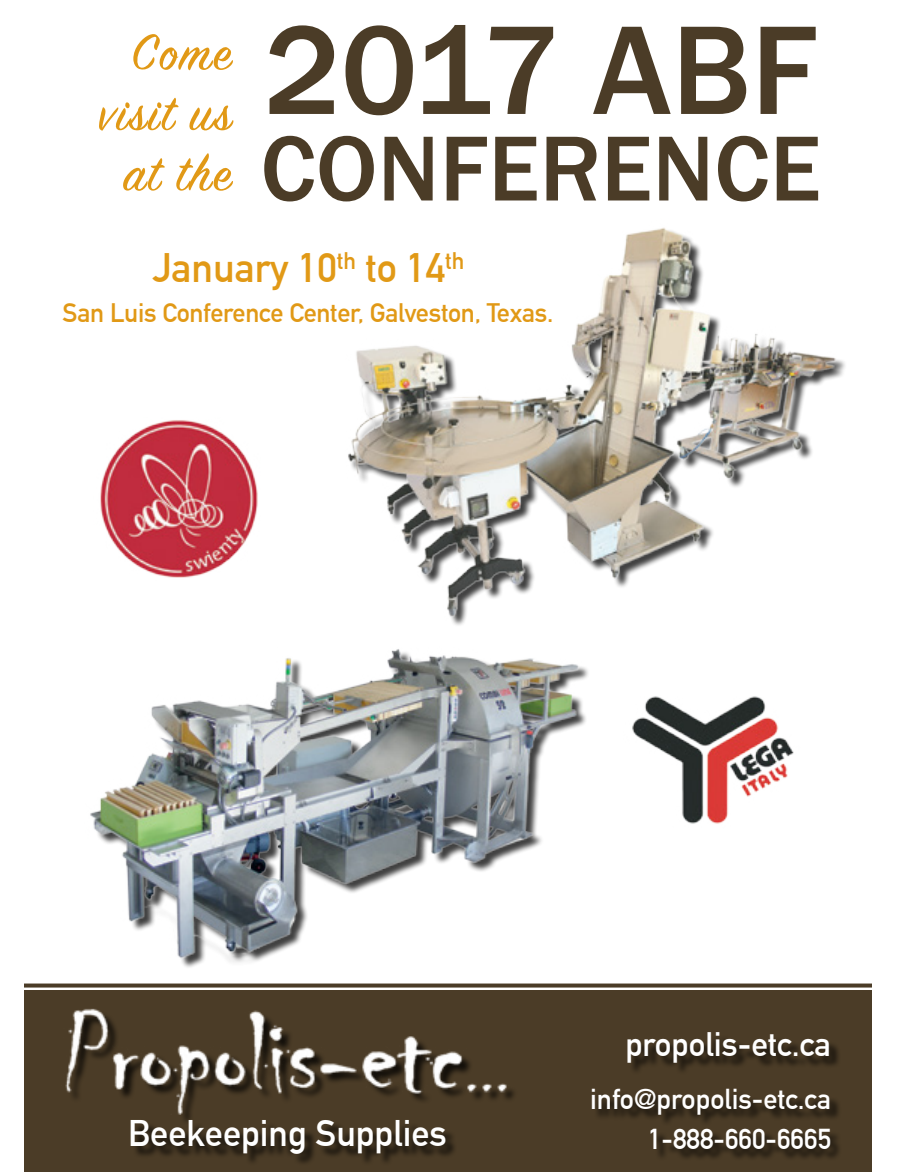
<style>
.page{position:relative;width:905px;height:1175px;background:#fff}
.page>*{position:absolute;margin:0;border:0;box-sizing:border-box;transform-origin:0 0}
.t1{font:500 130.8px "Franklin Gothic";color:#4b3c27}
.t2{font:500 95.55px "Franklin Gothic";color:#4b3c27}
.t3{font:55.35px/60.3px "Sign Painter House Script";letter-spacing:.04em;color:#e19916;text-align:center}
.t4{font:700 40.2px "DIN Alternate";color:#e19916}
.t5{font:700 36.15px "DIN Alternate";color:#fff}
.t6{font:700 33.15px "DIN Alternate";color:#fff}
.t7{font:700 28.2px/40.2px "DIN Alternate";color:#fff;text-align:right}
.t8{font:700 26.1px "DIN Alternate";letter-spacing:-.01em;color:#e19916}
</style>
<div class="page">
<div style="left:24px;top:990px;width:847px;height:182px;background:#4b3c27"></div>
<svg style="left:24px;top:983px;width:847px;height:4px;background:#625543"></svg>
<img style="left:348px;top:227px;width:497px;height:371px">
<img style="left:90px;top:598px;width:498px;height:370px">
<img style="left:65px;top:1008px;width:448px;height:106px">
<img style="left:100px;top:420px;width:158px;height:158px">
<div style="left:132px;top:1121px;width:326px;height:45px;background:#000;opacity:.75"></div>
<div style="left:593px;top:1034px;width:249px;height:127px;background:#000;opacity:.75"></div>
<img style="left:632px;top:696px;width:162px;height:128px">
<h3 class="t3" style="left:98px;top:27px;width:134px">Come visit us at the</h3>
<h1 class="t1" style="left:264px;top:-11px;width:555px">2017 ABF</h1>
<h2 class="t2" style="left:260px;top:109px;width:562px">CONFERENCE</h2>
<h3 class="t4" style="left:152px;top:237px;width:313px">January 10<sup>th</sup> to 14<sup>th</sup></h3>
<p class="t8" style="left:63px;top:293px;width:492px">San Luis Conference Center, Galveston, Texas.</p>
<h3 class="t5" style="left:128px;top:1105px;width:320px">Beekeeping Supplies</h3>
<p class="t6" style="left:625px;top:1019px;width:207px">propolis-etc.ca</p>
<p class="t7" style="left:590px;top:1076px;width:242px">info@propolis-etc.ca<br>1-888-660-6665</p>
</div>
